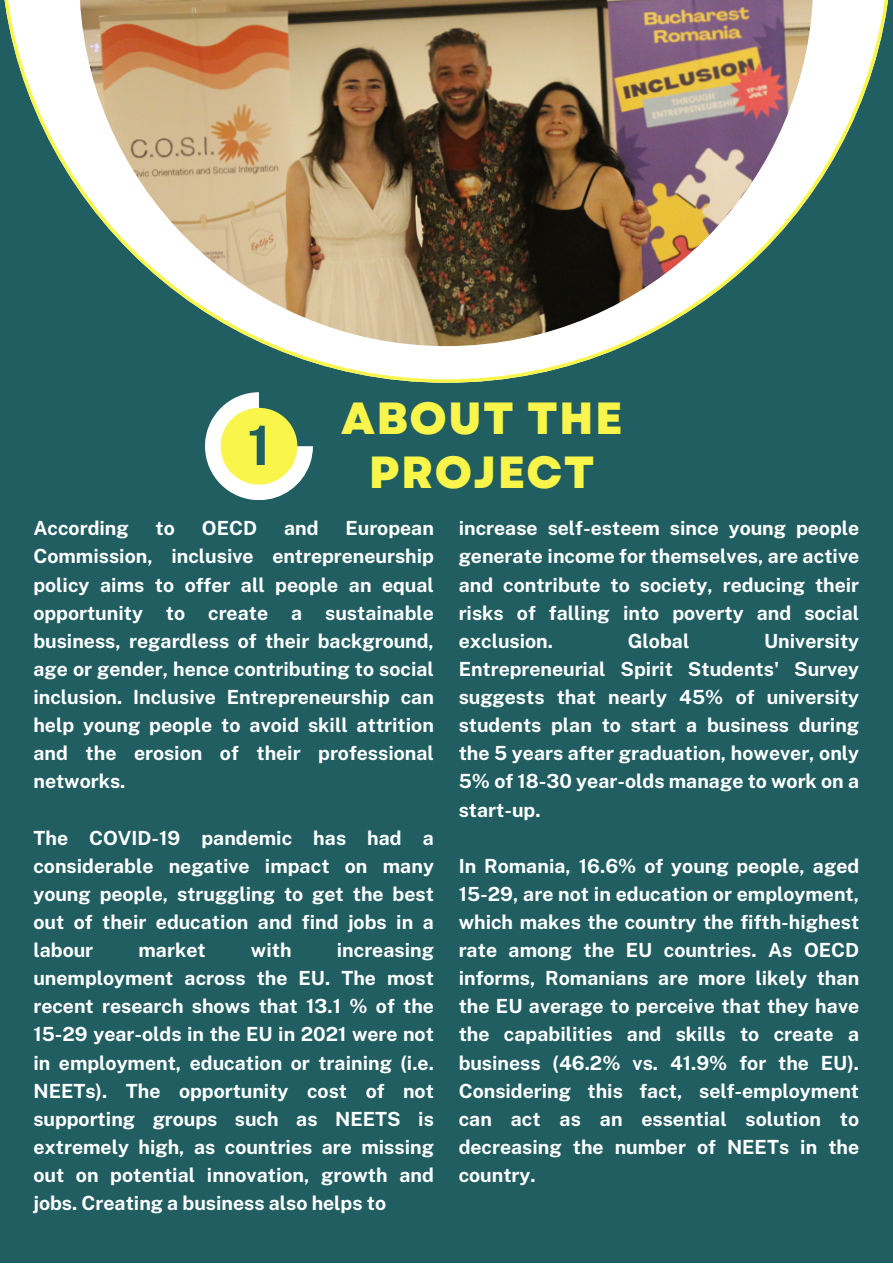
<style>
.page{position:relative;width:893px;height:1264px;background:#fff}
.page>*{position:absolute;margin:0;border:0;box-sizing:border-box;transform-origin:0 0}
.t1{font:700 54.3px "Public Sans";color:#205e61}
.t2{font:800 45px/54px "Garet";letter-spacing:.03em;color:#f9f54b;text-align:center}
.t3{font:700 19.5px/28px "Public Sans";color:#fff;text-align:justify}
</style>
<div class="page">
<div style="left:0;top:0;width:892px;height:1262px;background:#205e61"></div>
<svg style="left:4px;top:0;width:885px;height:383px"></svg>
<svg style="left:205px;top:392px;width:107px;height:107px"></svg>
<img style="left:79px;top:0;width:734px;height:346px">
<p class="t1" style="left:247px;top:413px;width:25px">1</p>
<p class="t2" style="left:341px;top:391px;width:283px">ABOUT THE<br>PROJECT</p>
<p class="t3" style="left:33px;top:514px;width:97px">According</p>
<p class="t3" style="left:156px;top:514px;width:21px">to</p>
<p class="t3" style="left:202px;top:514px;width:57px">OECD</p>
<p class="t3" style="left:284px;top:514px;width:36px">and</p>
<p class="t3" style="left:33px;top:514px;width:402px;text-indent:312px">European Commission, inclusive entrepreneurship policy aims to offer all people an equal opportunity to create a sustainable business, regardless of their background, age or gender, hence contributing to social inclusion. Inclusive Entrepreneurship can help young people to avoid skill attrition and the erosion of their professional networks.</p>
<p class="t3" style="left:33px;top:823px;width:402px">The COVID-19 pandemic has had a considerable negative impact on many young people, struggling to get the best out of their education and find jobs in a labour</p>
<p class="t3" style="left:138px;top:936px;width:69px">market</p>
<p class="t3" style="left:251px;top:936px;width:42px">with</p>
<p class="t3" style="left:33px;top:936px;width:402px;text-indent:303px">increasing unemployment across the EU. The most recent research shows that 13.1 % of the 15-29 year-olds in the EU in 2021 were not in employment, education or training (i.e.<br>NEETs). The opportunity cost of not supporting groups such as NEETS is extremely high, as countries are missing out on potential innovation, growth and jobs. Creating a business also helps to</p>
<p class="t3" style="left:458px;top:514px;width:402px">increase self-esteem since young people generate income for themselves, are active and contribute to society, reducing their risks of falling into poverty and social exclusion.</p>
<p class="t3" style="left:627px;top:626px;width:63px">Global</p>
<p class="t3" style="left:458px;top:626px;width:402px;text-indent:305px">University Entrepreneurial Spirit Students' Survey suggests that nearly 45% of university students plan to start a business during the 5 years after graduation, however, only 5% of 18-30 year-olds manage to work on a start-up.</p>
<p class="t3" style="left:458px;top:851px;width:402px">In Romania, 16.6% of young people, aged 15-29, are not in education or employment, which makes the country the fifth-highest rate among the EU countries. As OECD informs, Romanians are more likely than the EU average to perceive that they have the capabilities and skills to create a business (46.2% vs. 41.9% for the EU).<br>Considering this fact, self-employment can act as an essential solution to decreasing the number of NEETs in the country.</p>
</div>
